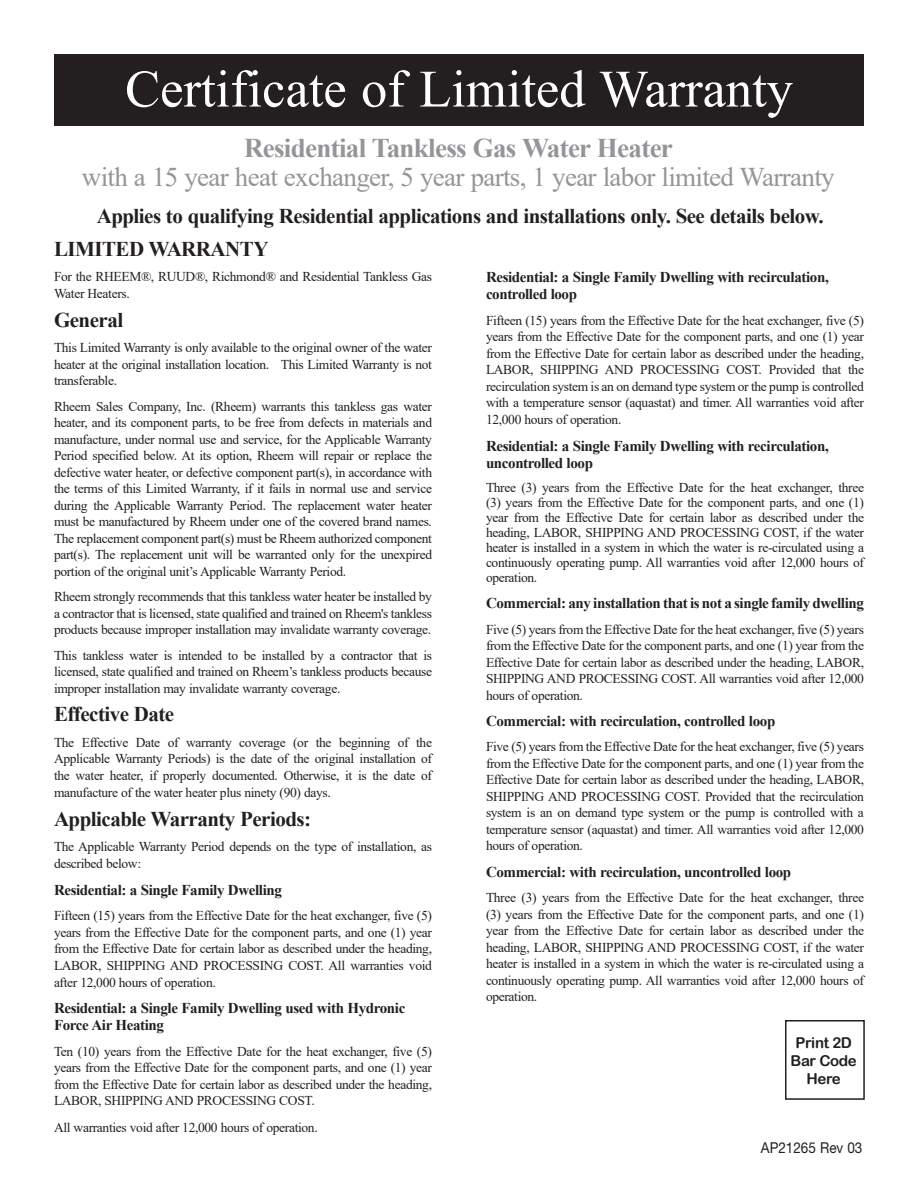
<style>
.page{position:relative;width:918px;height:1188px;background:#fff}
.page>*{position:absolute;margin:0;border:0;box-sizing:border-box;transform-origin:0 0}
.t1{font:52.5px "Times New Roman";color:#fff}
.t2{font:27px "Times New Roman";letter-spacing:-.025em;color:#939598}
.t3{font:700 27px "Times New Roman";letter-spacing:-.025em;color:#939598}
.subhead{font:700 21px "Times New Roman";letter-spacing:-.025em;color:#231f20}
.body_copy{font:700 15px/17.2px "Times New Roman";letter-spacing:-.025em;color:#231f20}
.t4{font:15px/18px "Arial Rounded MT Bold";letter-spacing:-.025em;color:#231f20;text-align:center}
.t5{font:15px "Helvetica Neue";color:#231f20;scale:.9 1}
.body_copy-2{font:13.5px/16.5px "Times New Roman";letter-spacing:-.025em;color:#231f20;text-align:justify}
</style>
<div class="page">
<div style="left:54px;top:54px;width:810px;height:71px;background:#231f20"></div>
<svg style="left:785px;top:1020px;width:80px;height:80px"></svg>
<p class="t1" style="left:125px;top:52px;width:669px">Certificate of Limited Warranty</p>
<p class="t3" style="left:244px;top:128px;width:430px">Residential Tankless Gas Water Heater</p>
<p class="t2" style="left:82px;top:158px;width:754px">with a 15 year heat exchanger, 5 year parts, 1 year labor limited Warranty</p>
<p class="subhead" style="left:97px;top:201px;width:728px">Applies to qualifying Residential applications and installations only. See details below.</p>
<p class="subhead" style="left:54px;top:234px;width:216px">LIMITED WARRANTY</p>
<p class="body_copy-2" style="left:54px;top:268px;width:380px;line-height:17.2px">For the RHEEM®, RUUD®, Richmond® and Residential Tankless Gas<br>Water Heaters.</p>
<p class="subhead" style="left:54px;top:305px;width:71px">General</p>
<p class="body_copy-2" style="left:54px;top:339px;width:380px">This Limited Warranty is only available to the original owner of the water heater at the original installation location. This Limited Warranty is not transferable.</p>
<p class="body_copy-2" style="left:54px;top:398px;width:380px">Rheem Sales Company, Inc. (Rheem) warrants this tankless gas water heater, and its component parts, to be free from defects in materials and manufacture, under normal use and service, for the Applicable Warranty Period specified below. At its option, Rheem will repair or replace the defective water heater, or defective component part(s), in accordance with the terms of this Limited Warranty, if it fails in normal use and service during the Applicable Warranty Period. The replacement water heater must be manufactured by Rheem under one of the covered brand names.<br>The replacement component part(s) must be Rheem authorized component part(s). The replacement unit will be warranted only for the unexpired portion of the original unit’s Applicable Warranty Period.</p>
<p class="body_copy-2" style="left:54px;top:588px;width:380px">Rheem strongly recommends that this tankless water heater be installed by a contractor that is licensed, state qualified and trained on Rheem's tankless products because improper installation may invalidate warranty coverage.</p>
<p class="body_copy-2" style="left:54px;top:647px;width:380px">This tankless water is intended to be installed by a contractor that is licensed, state qualified and trained on Rheem’s tankless products because improper installation may invalidate warranty coverage.</p>
<p class="subhead" style="left:54px;top:699px;width:122px">Effective Date</p>
<p class="body_copy-2" style="left:54px;top:734px;width:380px">The Effective Date of warranty coverage (or the beginning of the Applicable Warranty Periods) is the date of the original installation of the water heater, if properly documented. Otherwise, it is the date of manufacture of the water heater plus ninety (90) days.</p>
<p class="subhead" style="left:54px;top:804px;width:259px">Applicable Warranty Periods:</p>
<p class="body_copy-2" style="left:54px;top:838px;width:380px;line-height:17.2px">The Applicable Warranty Period depends on the type of installation, as described below:</p>
<p class="body_copy" style="left:54px;top:881px;width:230px">Residential: a Single Family Dwelling</p>
<p class="body_copy-2" style="left:54px;top:907px;width:380px">Fifteen (15) years from the Effective Date for the heat exchanger, five (5) years from the Effective Date for the component parts, and one (1) year from the Effective Date for certain labor as described under the heading, LABOR, SHIPPING AND PROCESSING COST. All warranties void after 12,000 hours of operation.</p>
<p class="body_copy" style="left:54px;top:999px;width:353px">Residential: a Single Family Dwelling used with Hydronic<br>Force Air Heating</p>
<p class="body_copy-2" style="left:54px;top:1043px;width:380px">Ten (10) years from the Effective Date for the heat exchanger, five (5) years from the Effective Date for the component parts, and one (1) year from the Effective Date for certain labor as described under the heading, LABOR, SHIPPING AND PROCESSING COST.</p>
<p class="body_copy-2" style="left:54px;top:1119px;width:265px">All warranties void after 12,000 hours of operation.</p>
<p class="body_copy" style="left:486px;top:268px;width:344px">Residential: a Single Family Dwelling with recirculation, controlled loop</p>
<p class="body_copy-2" style="left:486px;top:311px;width:380px">Fifteen (15) years from the Effective Date for the heat exchanger, five (5) years from the Effective Date for the component parts, and one (1) year from the Effective Date for certain labor as described under the heading, LABOR, SHIPPING AND PROCESSING COST. Provided that the recirculation system is an on demand type system or the pump is controlled with a temperature sensor (aquastat) and timer. All warranties void after 12,000 hours of operation.</p>
<p class="body_copy" style="left:486px;top:437px;width:344px">Residential: a Single Family Dwelling with recirculation, uncontrolled loop</p>
<p class="body_copy-2" style="left:486px;top:480px;width:380px;line-height:15px">Three (3) years from the Effective Date for the heat exchanger, three (3) years from the Effective Date for the component parts, and one (1) year from the Effective Date for certain labor as described under the heading, LABOR, SHIPPING AND PROCESSING COST, if the water heater is installed in a system in which the water is re-circulated using a continuously operating pump. All warranties void after 12,000 hours of operation.</p>
<p class="body_copy" style="left:486px;top:594px;width:380px">Commercial: any installation that is not a single family dwelling</p>
<p class="body_copy-2" style="left:486px;top:621px;width:380px">Five (5) years from the Effective Date for the heat exchanger, five (5) years from the Effective Date for the component parts, and one (1) year from the Effective Date for certain labor as described under the heading, LABOR, SHIPPING AND PROCESSING COST. All warranties void after 12,000 hours of operation.</p>
<p class="body_copy" style="left:486px;top:712px;width:291px">Commercial: with recirculation, controlled loop</p>
<p class="body_copy-2" style="left:486px;top:738px;width:380px">Five (5) years from the Effective Date for the heat exchanger, five (5) years from the Effective Date for the component parts, and one (1) year from the Effective Date for certain labor as described under the heading, LABOR, SHIPPING AND PROCESSING COST. Provided that the recirculation system is an on demand type system or the pump is controlled with a temperature sensor (aquastat) and timer. All warranties void after 12,000 hours of operation.</p>
<p class="body_copy" style="left:486px;top:863px;width:307px">Commercial: with recirculation, uncontrolled loop</p>
<p class="body_copy-2" style="left:486px;top:889px;width:380px">Three (3) years from the Effective Date for the heat exchanger, three (3) years from the Effective Date for the component parts, and one (1) year from the Effective Date for certain labor as described under the heading, LABOR, SHIPPING AND PROCESSING COST, if the water heater is installed in a system in which the water is re-circulated using a continuously operating pump. All warranties void after 12,000 hours of operation.</p>
<p class="t4" style="left:791px;top:1034px;width:68px">Print 2D<br>Bar Code<br>Here</p>
<p class="t5" style="left:761px;top:1139px;width:114px">AP21265 Rev 03</p>
</div>
